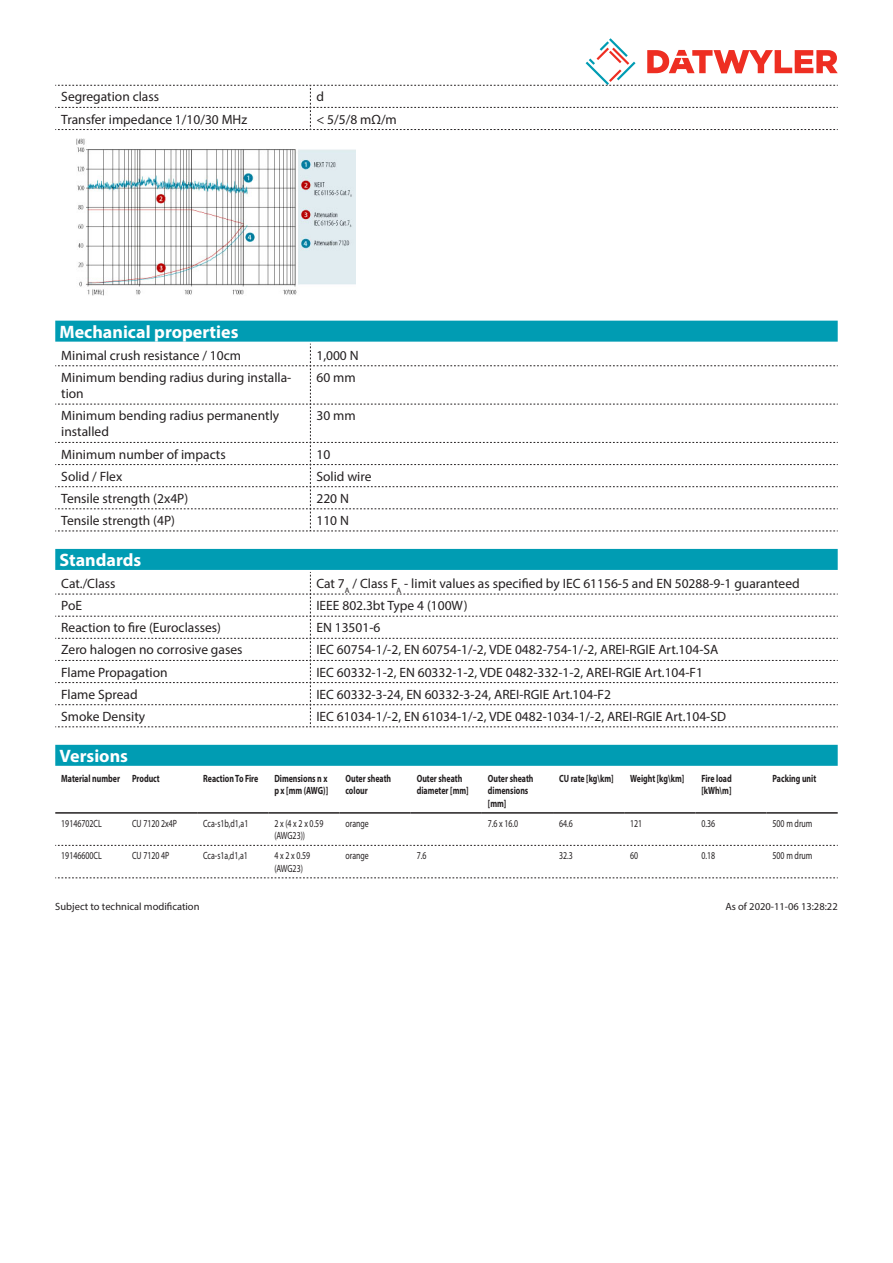
<style>
.page{position:relative;width:893px;height:1263px;background:#fff}
.page>*{position:absolute;margin:0;border:0;box-sizing:border-box;transform-origin:0 0}
.Standard_Head_Proper{font:700 18px "Myriad Pro";color:#fff}
.myriad_light_propert{font:13.5px/16.2px "Myriad Pro";color:#231f20}
.myriadbold{font:700 10.5px/12.6px "Myriad Pro";color:#231f20;scale:.75 1}
.myriadlight{font:10.5px/12.6px "Myriad Pro";color:#231f20;scale:.75 1}
.Footnote{font:10.5px "Myriad Pro";color:#231f20}
</style>
<div class="page">
<div style="left:55px;top:549px;width:783px;height:21px;background:#009cb3"></div>
<svg style="left:55px;top:572px;width:783px;height:155px"></svg>
<div style="left:55px;top:321px;width:783px;height:21px;background:#009cb3"></div>
<svg style="left:55px;top:344px;width:783px;height:188px"></svg>
<div style="left:55px;top:745px;width:783px;height:21px;background:#009cb3"></div>
<hr style="left:55px;top:812px;width:71px;height:2px;background:#231f20">
<hr style="left:126px;top:812px;width:71px;height:2px;background:#231f20">
<hr style="left:197px;top:812px;width:71px;height:2px;background:#231f20">
<hr style="left:268px;top:812px;width:71px;height:2px;background:#231f20">
<hr style="left:339px;top:812px;width:72px;height:2px;background:#231f20">
<hr style="left:411px;top:812px;width:71px;height:2px;background:#231f20">
<hr style="left:482px;top:812px;width:71px;height:2px;background:#231f20">
<hr style="left:553px;top:812px;width:71px;height:2px;background:#231f20">
<hr style="left:624px;top:812px;width:71px;height:2px;background:#231f20">
<hr style="left:695px;top:812px;width:71px;height:2px;background:#231f20">
<hr style="left:766px;top:812px;width:72px;height:2px;background:#231f20">
<svg style="left:55px;top:845px;width:783px;height:1px"></svg>
<svg style="left:55px;top:877px;width:783px;height:1px"></svg>
<svg style="left:55px;top:38px;width:783px;height:92px"></svg>
<img style="left:76px;top:138px;width:280px;height:157px">
<p class="myriad_light_propert" style="left:61px;top:89px;width:99px">Segregation class</p>
<p class="myriad_light_propert" style="left:316px;top:89px;width:9px">d</p>
<p class="myriad_light_propert" style="left:61px;top:111px;width:188px">Transfer impedance 1/10/30 MHz</p>
<p class="myriad_light_propert" style="left:316px;top:111px;width:82px">&lt; 5/5/8 mΩ/m</p>
<p class="Standard_Head_Proper" style="left:60px;top:320px;width:180px">Mechanical properties</p>
<p class="myriad_light_propert" style="left:61px;top:347px;width:181px">Minimal crush resistance / 10cm</p>
<p class="myriad_light_propert" style="left:316px;top:347px;width:44px">1,000 N</p>
<p class="myriad_light_propert" style="left:61px;top:369px;width:232px">Minimum bending radius during installa&shy;tion</p>
<p class="myriad_light_propert" style="left:316px;top:369px;width:41px">60 mm</p>
<p class="myriad_light_propert" style="left:61px;top:407px;width:219px">Minimum bending radius permanently installed</p>
<p class="myriad_light_propert" style="left:316px;top:407px;width:41px">30 mm</p>
<p class="myriad_light_propert" style="left:61px;top:446px;width:166px">Minimum number of impacts</p>
<p class="myriad_light_propert" style="left:316px;top:446px;width:15px">10</p>
<p class="myriad_light_propert" style="left:61px;top:468px;width:62px">Solid / Flex</p>
<p class="myriad_light_propert" style="left:316px;top:468px;width:57px">Solid wire</p>
<p class="myriad_light_propert" style="left:61px;top:490px;width:128px">Tensile strength (2x4P)</p>
<p class="myriad_light_propert" style="left:316px;top:490px;width:34px">220 N</p>
<p class="myriad_light_propert" style="left:61px;top:512px;width:115px">Tensile strength (4P)</p>
<p class="myriad_light_propert" style="left:316px;top:512px;width:34px">110 N</p>
<p class="Standard_Head_Proper" style="left:60px;top:548px;width:83px">Standards</p>
<p class="myriad_light_propert" style="left:61px;top:575px;width:56px">Cat./Class</p>
<p class="myriad_light_propert" style="left:316px;top:575px;width:485px">Cat 7<sub>A</sub> / Class F<sub>A</sub> - limit values as specified by IEC 61156-5 and EN 50288-9-1 guaranteed</p>
<p class="myriad_light_propert" style="left:61px;top:597px;width:22px">PoE</p>
<p class="myriad_light_propert" style="left:316px;top:597px;width:153px">IEEE 802.3bt Type 4 (100W)</p>
<p class="myriad_light_propert" style="left:61px;top:619px;width:161px">Reaction to fire (Euroclasses)</p>
<p class="myriad_light_propert" style="left:316px;top:619px;width:66px">EN 13501-6</p>
<p class="myriad_light_propert" style="left:61px;top:642px;width:183px">Zero halogen no corrosive gases</p>
<p class="myriad_light_propert" style="left:316px;top:642px;width:403px">IEC 60754-1/-2, EN 60754-1/-2, VDE 0482-754-1/-2, AREI-RGIE Art.104-SA</p>
<p class="myriad_light_propert" style="left:61px;top:664px;width:108px">Flame Propagation</p>
<p class="myriad_light_propert" style="left:316px;top:664px;width:388px">IEC 60332-1-2, EN 60332-1-2, VDE 0482-332-1-2, AREI-RGIE Art.104-F1</p>
<p class="myriad_light_propert" style="left:61px;top:686px;width:78px">Flame Spread</p>
<p class="myriad_light_propert" style="left:316px;top:686px;width:296px">IEC 60332-3-24, EN 60332-3-24, AREI-RGIE Art.104-F2</p>
<p class="myriad_light_propert" style="left:61px;top:708px;width:86px">Smoke Density</p>
<p class="myriad_light_propert" style="left:316px;top:708px;width:411px">IEC 61034-1/-2, EN 61034-1/-2, VDE 0482-1034-1/-2, AREI-RGIE Art.104-SD</p>
<p class="Standard_Head_Proper" style="left:60px;top:744px;width:70px">Versions</p>
<p class="myriadbold" style="left:61px;top:771px;width:80px">Material number</p>
<p class="myriadbold" style="left:132px;top:771px;width:39px">Product</p>
<p class="myriadbold" style="left:203px;top:771px;width:75px">Reaction To Fire</p>
<p class="myriadbold" style="left:274px;top:771px;width:73px">Dimensions n x p x [mm (AWG)]</p>
<p class="myriadbold" style="left:345px;top:771px;width:62px">Outer sheath colour</p>
<p class="myriadbold" style="left:417px;top:771px;width:71px">Outer sheath diameter [mm]</p>
<p class="myriadbold" style="left:488px;top:771px;width:62px">Outer sheath dimensions [mm]</p>
<p class="myriadbold" style="left:559px;top:771px;width:74px">CU rate [kg\km]</p>
<p class="myriadbold" style="left:630px;top:771px;width:74px">Weight [kg\km]</p>
<p class="myriadbold" style="left:701px;top:771px;width:42px">Fire load [kWh\m]</p>
<p class="myriadbold" style="left:772px;top:771px;width:60px">Packing unit</p>
<p class="myriadlight" style="left:61px;top:817px;width:56px">19146702CL</p>
<p class="myriadlight" style="left:132px;top:817px;width:62px">CU 7120 2x4P</p>
<p class="myriadlight" style="left:203px;top:817px;width:62px">Cca-s1b,d1,a1</p>
<p class="myriadlight" style="left:274px;top:817px;width:67px">2 x (4 x 2 x 0.59 (AWG23))</p>
<p class="myriadlight" style="left:345px;top:817px;width:33px">orange</p>
<p class="myriadlight" style="left:488px;top:817px;width:42px">7.6 x 16.0</p>
<p class="myriadlight" style="left:559px;top:817px;width:20px">64.6</p>
<p class="myriadlight" style="left:630px;top:817px;width:18px">121</p>
<p class="myriadlight" style="left:701px;top:817px;width:20px">0.36</p>
<p class="myriadlight" style="left:772px;top:817px;width:55px">500 m drum</p>
<p class="myriadlight" style="left:61px;top:849px;width:56px">19146600CL</p>
<p class="myriadlight" style="left:132px;top:849px;width:51px">CU 7120 4P</p>
<p class="myriadlight" style="left:203px;top:849px;width:61px">Cca-s1a,d1,a1</p>
<p class="myriadlight" style="left:274px;top:849px;width:49px">4 x 2 x 0.59 (AWG23)</p>
<p class="myriadlight" style="left:345px;top:849px;width:33px">orange</p>
<p class="myriadlight" style="left:417px;top:849px;width:14px">7.6</p>
<p class="myriadlight" style="left:559px;top:849px;width:20px">32.3</p>
<p class="myriadlight" style="left:630px;top:849px;width:12px">60</p>
<p class="myriadlight" style="left:701px;top:849px;width:20px">0.18</p>
<p class="myriadlight" style="left:772px;top:849px;width:55px">500 m drum</p>
<p class="Footnote" style="left:55px;top:900px;width:146px">Subject to technical modification</p>
<p class="Footnote" style="left:725px;top:900px;width:114px">As of 2020-11-06 13:28:22</p>
</div>
